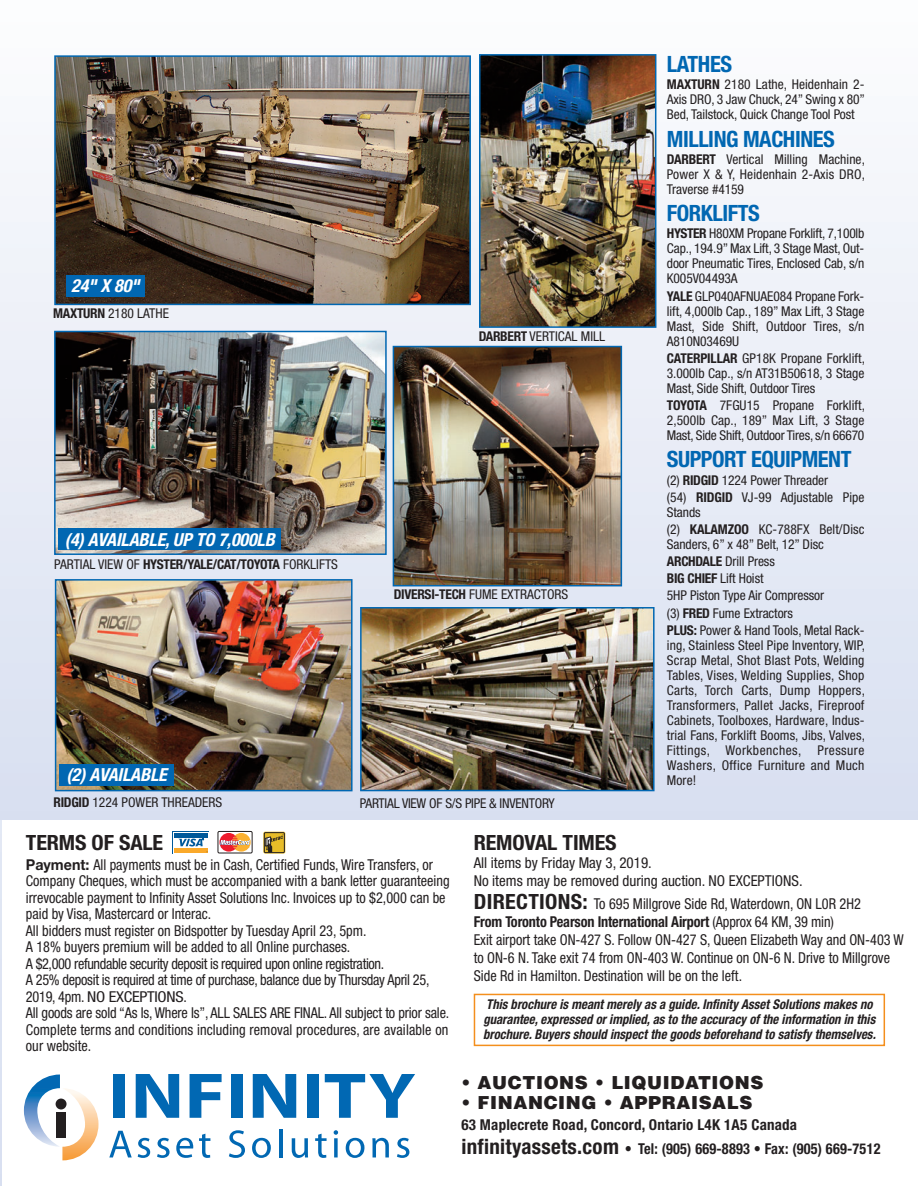
<style>
.page{position:relative;width:918px;height:1188px;background:#fff}
.page>*{position:absolute;margin:0;border:0;box-sizing:border-box;transform-origin:0 0}
.t1{font:700 condensed 22.5px "Helvetica Neue";letter-spacing:-.02em;color:#0167b2}
.t2{font:700 condensed 21px "Helvetica Neue";letter-spacing:-.005em;color:#231f20;scale:1.05 1}
.t3{font:900 18px "Helvetica";letter-spacing:.035em;color:#231f20}
.t4{font:italic 700 condensed 18px "Helvetica Neue";letter-spacing:-.01em;color:#fff}
.t5{font:condensed 15px/16.5px "Helvetica Neue";color:#231f20;scale:.95 1}
.t6{font:700 condensed 15px/24px "Helvetica Neue";letter-spacing:.015em;color:#231f20}
.t7{font:condensed 15px/18px "Helvetica Neue";color:#231f20}
.t8{font:condensed 13.5px/15px "Helvetica Neue";letter-spacing:-.005em;color:#231f20;text-align:justify}
.t9{font:italic 700 condensed 13.5px/15px "Helvetica Neue";letter-spacing:.005em;color:#231f20;scale:.95 1}
.s1{font-weight:700}
.s2{font-weight:700;font-stretch:normal}
.s3{font-weight:700;font-size:21px}
.s4{font-size:21px}
</style>
<div class="page">
<hr style="left:0;top:0;width:2px;height:1186px;background:#dde4f3">
<div style="left:0;top:0;width:918px;height:819px;background:linear-gradient(to bottom,#fcfcfd,#d8dff0)"></div>
<img style="left:57px;top:58px;width:411px;height:244px">
<div style="left:54px;top:55px;width:417px;height:250px;border:2px solid #0167b2"></div>
<img style="left:482px;top:57px;width:171px;height:268px">
<div style="left:479px;top:54px;width:177px;height:274px;border:2px solid #0167b2"></div>
<img style="left:57px;top:334px;width:327px;height:218px">
<div style="left:54px;top:331px;width:333px;height:224px;border:2px solid #0167b2"></div>
<img style="left:58px;top:582px;width:292px;height:206px">
<div style="left:55px;top:579px;width:298px;height:212px;border:2px solid #0167b2"></div>
<img style="left:363px;top:610px;width:289px;height:178px">
<div style="left:360px;top:607px;width:295px;height:184px;border:2px solid #0167b2"></div>
<img style="left:396px;top:349px;width:223px;height:234px">
<div style="left:393px;top:346px;width:229px;height:240px;border:2px solid #0167b2"></div>
<svg style="left:24px;top:1075px;width:75px;height:85px"></svg>
<div style="left:114px;top:1074px;width:11px;height:44px;background:#0168b3"></div>
<svg style="left:136px;top:1074px;width:43px;height:44px"></svg>
<svg style="left:190px;top:1074px;width:32px;height:44px"></svg>
<div style="left:231px;top:1074px;width:11px;height:44px;background:#0168b3"></div>
<svg style="left:253px;top:1074px;width:43px;height:44px"></svg>
<div style="left:307px;top:1074px;width:11px;height:44px;background:#0168b3"></div>
<svg style="left:325px;top:1074px;width:90px;height:44px"></svg>
<svg style="left:109px;top:1131px;width:23px;height:26px"></svg>
<svg style="left:138px;top:1138px;width:12px;height:20px"></svg>
<svg style="left:157px;top:1138px;width:13px;height:20px"></svg>
<svg style="left:176px;top:1138px;width:17px;height:20px"></svg>
<svg style="left:199px;top:1134px;width:11px;height:24px"></svg>
<svg style="left:229px;top:1130px;width:16px;height:28px"></svg>
<svg style="left:252px;top:1138px;width:19px;height:20px"></svg>
<hr style="left:279px;top:1129px;width:3px;height:28px;background:#0168b3">
<svg style="left:292px;top:1138px;width:16px;height:20px"></svg>
<svg style="left:315px;top:1134px;width:12px;height:24px"></svg>
<svg style="left:334px;top:1130px;width:4px;height:5px"></svg>
<svg style="left:334px;top:1138px;width:4px;height:19px"></svg>
<svg style="left:346px;top:1138px;width:18px;height:20px"></svg>
<svg style="left:372px;top:1138px;width:17px;height:19px"></svg>
<svg style="left:397px;top:1138px;width:12px;height:20px"></svg>
<svg style="left:173px;top:831px;width:36px;height:1px"></svg>
<svg style="left:174px;top:837px;width:34px;height:16px"></svg>
<hr style="left:174px;top:833px;width:34px;height:4px;background:#00599a">
<hr style="left:174px;top:848px;width:34px;height:4px;background:#faa92a">
<svg style="left:178px;top:839px;width:30px;height:13px"></svg>
<svg style="left:220px;top:833px;width:30px;height:18px"></svg>
<div style="left:218px;top:831px;width:34px;height:22px;border:1px solid #231f20"></div>
<svg style="left:263px;top:832px;width:22px;height:22px"></svg>
<svg style="left:266px;top:835px;width:16px;height:16px"></svg>
<div style="left:264px;top:833px;width:20px;height:20px;border:1px solid #231f20"></div>
<div style="left:66px;top:275px;width:79px;height:21px;background:#0167b2"></div>
<div style="left:59px;top:764px;width:115px;height:21px;background:#0167b2"></div>
<div style="left:58px;top:529px;width:223px;height:21px;background:#0167b2"></div>
<div style="left:474px;top:994px;width:411px;height:52px;border:2px solid #f48f1d"></div>
<h3 class="t4" style="left:71px;top:280px;width:73px">24" X 80"</h3>
<p class="t8" style="left:53px;top:307px;width:117px"><span class="s1">MAXTURN</span> 2180 LATHE</p>
<p class="t8" style="left:479px;top:330px;width:128px"><span class="s1">DARBERT</span> VERTICAL MILL</p>
<h3 class="t4" style="left:65px;top:533px;width:215px">(4) AVAILABLE,UP TO 7,000LB</h3>
<p class="t8" style="left:54px;top:558px;width:285px">PARTIAL VIEW OF <span class="s1">HYSTER/YALE/CAT/TOYOTA</span> FORKLIFTS</p>
<p class="t8" style="left:394px;top:588px;width:176px"><span class="s1">DIVERSI-TECH</span> FUME EXTRACTORS</p>
<h3 class="t4" style="left:66px;top:768px;width:105px">(2) AVAILABLE</h3>
<p class="t8" style="left:53px;top:796px;width:170px"><span class="s1">RIDGID</span> 1224 POWER THREADERS</p>
<p class="t8" style="left:360px;top:797px;width:197px">PARTIAL VIEW OF S/S PIPE &amp; INVENTORY</p>
<h1 class="t1" style="left:667px;top:56px;width:67px">LATHES</h1>
<p class="t8" style="left:667px;top:78px;width:200px"><span class="s1">MAXTURN</span> 2180 Lathe, Heidenhain 2- Axis DRO, 3 Jaw Chuck, 24” Swing x 80” Bed, Tailstock, Quick Change Tool Post</p>
<h1 class="t1" style="left:667px;top:131px;width:169px">MILLING MACHINES</h1>
<p class="t8" style="left:667px;top:153px;width:200px"><span class="s1">DARBERT</span> Vertical Milling Machine, Power X &amp; Y, Heidenhain 2-Axis DRO, Traverse #4159</p>
<h1 class="t1" style="left:667px;top:205px;width:94px">FORKLIFTS</h1>
<p class="t8" style="left:667px;top:227px;width:199px"><span class="s1">HYSTER</span> H80XM Propane Forklift, 7,100lb Cap., 194.9” Max Lift, 3 Stage Mast, Out&shy;door Pneumatic Tires, Enclosed Cab, s/n K005V04493A</p>
<p class="t8" style="left:667px;top:290px;width:199px"><span class="s1">YALE</span> GLP040AFNUAE084 Propane Fork&shy;lift, 4,000lb Cap., 189” Max Lift, 3 Stage Mast, Side Shift, Outdoor Tires, s/n A810N03469U</p>
<p class="t8" style="left:667px;top:352px;width:200px"><span class="s1">CATERPILLAR</span> GP18K Propane Forklift, 3.000lb Cap., s/n AT31B50618, 3 Stage Mast, Side Shift, Outdoor Tires</p>
<p class="t8" style="left:667px;top:399px;width:200px"><span class="s1">TOYOTA</span> 7FGU15 Propane Forklift, 2,500lb Cap., 189” Max Lift, 3 Stage Mast, Side Shift, Outdoor Tires, s/n 66670</p>
<h1 class="t1" style="left:667px;top:451px;width:186px">SUPPORT EQUIPMENT</h1>
<p class="t8" style="left:667px;top:472px;width:199px;line-height:17.1px">(2) <span class="s1">RIDGID</span> 1224 Power Threader<br>(54) <span class="s1">RIDGID</span> VJ-99 Adjustable Pipe</p>
<p class="t8" style="left:667px;top:505px;width:199px;line-height:17.1px">Stands<br>(2) <span class="s1">KALAMZOO</span> KC-788FX Belt/Disc</p>
<p class="t8" style="left:667px;top:537px;width:199px;line-height:17.1px;text-align:left">Sanders, 6” x 48” Belt, 12” Disc<br><span class="s1">ARCHDALE</span> Drill Press<br><span class="s1">BIG CHIEF</span> Lift Hoist<br>5HP Piston Type Air Compressor<br>(3) <span class="s1">FRED</span> Fume Extractors<br><span class="s1">PLUS:</span> Power &amp; Hand Tools, Metal Rack-</p>
<p class="t8" style="left:667px;top:639px;width:200px">ing, Stainless Steel Pipe Inventory, WIP, Scrap Metal, Shot Blast Pots, Welding Tables, Vises, Welding Supplies, Shop Carts, Torch Carts, Dump Hoppers, Transformers, Pallet Jacks, Fireproof Cabinets, Toolboxes, Hardware, Indus&shy;trial Fans, Forklift Booms, Jibs, Valves, Fittings, Workbenches, Pressure Washers, Office Furniture and Much More!</p>
<h2 class="t2" style="left:26px;top:835px;width:132px">TERMS OF SALE</h2>
<p class="t5" style="left:26px;top:857px;width:448px"><span class="s2">Payment:</span> All payments must be in Cash, Certified Funds, Wire Transfers, or Company Cheques, which must be accompanied with a bank letter guaranteeing irrevocable payment to Infinity Asset Solutions Inc. Invoices up to $2,000 can be paid by Visa, Mastercard or Interac.<br>All bidders must register on Bidspotter by Tuesday April 23, 5pm.<br>A 18% buyers premium will be added to all Online purchases.<br>A $2,000 refundable security deposit is required upon online registration.<br>A 25% deposit is required at time of purchase, balance due by Thursday April 25, 2019, 4pm. NO EXCEPTIONS.<br>All goods are sold “As Is, Where Is”, ALL SALES ARE FINAL. All subject to prior sale.<br>Complete terms and conditions including removal procedures, are available on our website.</p>
<h2 class="t2" style="left:474px;top:835px;width:138px">REMOVAL TIMES</h2>
<p class="t7" style="left:474px;top:855px;width:330px">All items by Friday May 3, 2019.<br>No items may be removed during auction. NO EXCEPTIONS.</p>
<p class="t5" style="left:474px;top:896px;width:454px;line-height:18px"><span class="s3">DIRECTIONS:</span> To 695 Millgrove Side Rd, Waterdown, ON L0R 2H2<br><span class="s1">From Toronto Pearson International Airport</span> (Approx 64 KM, 39 min)<br>Exit airport take ON-427 S. Follow ON-427 S, Queen Elizabeth Way and ON-403 W to ON-6 N. Take exit 74 from ON-403 W. Continue on ON-6 N. Drive to Millgrove Side Rd in Hamilton. Destination will be on the left.</p>
<p class="t9" style="left:483px;top:997px;width:417px">This brochure is meant merely as a guide.Infinity Asset Solutions makes no guarantee,expressed orimplied,as to the accuracy of the information in this brochure.Buyers should inspect the goods beforehand to satisfy themselves.</p>
<h3 class="t3" style="left:461px;top:1075px;width:304px">• AUCTIONS • LIQUIDATIONS</h3>
<h3 class="t3" style="left:461px;top:1095px;width:293px">• FINANCING • APPRAISALS</h3>
<p class="t6" style="left:461px;top:1114px;width:421px">63 Maplecrete Road, Concord, Ontario L4K 1A5 Canada <span class="s4">infinityassets.com</span> • Tel: (905) 669-8893 • Fax: (905) 669-7512</p>
</div>
